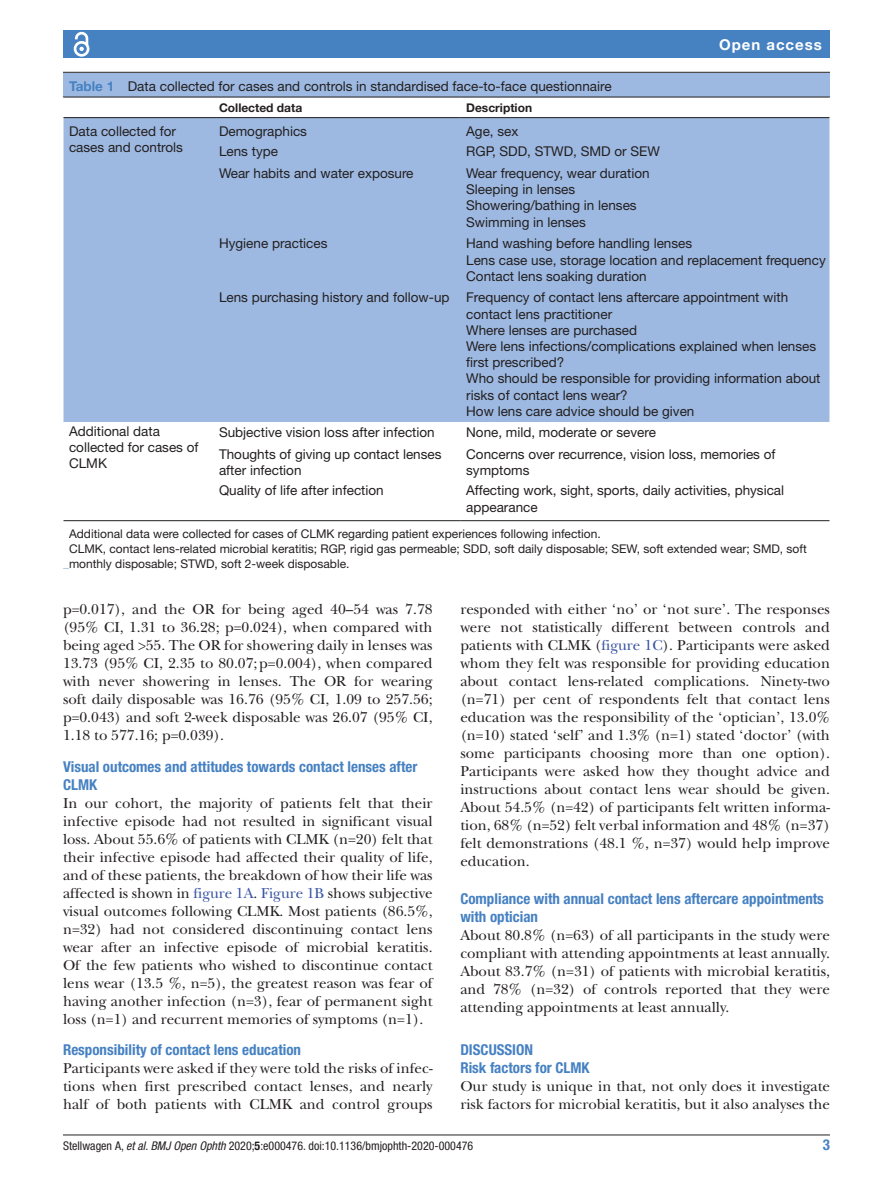
<style>
.page{position:relative;width:893px;height:1191px;background:#fff}
.page>*{position:absolute;margin:0;border:0;box-sizing:border-box;transform-origin:0 0}
.t1{font:15px/18px "New Baskerville";color:#231f20;text-align:justify}
.t2{font:700 condensed 15px/18px "Helvetica Neue LT Std";color:#4681c2}
.t3{font:700 15px "Helvetica Neue LT Std";letter-spacing:.065em;color:#fff}
.t4{font:13.5px/16.2px "Helvetica Neue LT Std";color:#231f20}
.t5{font:12px/15px "Helvetica Neue LT Std";color:#231f20}
.t6{font:condensed 12px "Helvetica Neue LT Std";color:#231f20}
.t7{font:700 12px "Helvetica Neue LT Std";color:#231f20}
.s1{font-weight:700;color:#4681c2}
.s2{color:#3853a3}
.s3{font-style:italic}
.s4{font-weight:700}
</style>
<div class="page">
<hr style="left:63px;top:1134px;width:767px;height:1px;background:#231f20">
<div style="left:63px;top:31px;width:767px;height:27px;background:#4681c2"></div>
<svg style="left:73px;top:31px;width:17px;height:26px"></svg>
<div style="left:63px;top:73px;width:767px;height:495px;background:#9db9e1"></div>
<hr style="left:63px;top:72px;width:767px;height:1px;background:#231f20">
<div style="left:64px;top:98px;width:766px;height:470px;background:#fff"></div>
<svg style="left:64px;top:118px;width:766px;height:304px"></svg>
<hr style="left:63px;top:97px;width:150px;height:1px;background:#231f20">
<hr style="left:63px;top:117px;width:150px;height:1px;background:#231f20">
<hr style="left:213px;top:97px;width:247px;height:1px;background:#231f20">
<hr style="left:213px;top:117px;width:247px;height:1px;background:#231f20">
<hr style="left:460px;top:97px;width:370px;height:1px;background:#231f20">
<hr style="left:460px;top:117px;width:370px;height:1px;background:#231f20">
<hr style="left:213px;top:520px;width:247px;height:1px;background:#231f20">
<hr style="left:63px;top:520px;width:150px;height:1px;background:#231f20">
<hr style="left:460px;top:520px;width:370px;height:1px;background:#231f20">
<svg style="left:63px;top:97px;width:1px;height:65px"></svg>
<hr style="left:63px;top:162px;width:1px;height:71px;background:#fff">
<hr style="left:63px;top:233px;width:1px;height:54px;background:#fff">
<hr style="left:63px;top:287px;width:1px;height:135px;background:#fff">
<svg style="left:63px;top:422px;width:1px;height:21px"></svg>
<hr style="left:63px;top:443px;width:1px;height:38px;background:#fff">
<hr style="left:63px;top:481px;width:1px;height:39px;background:#fff">
<hr style="left:63px;top:520px;width:1px;height:48px;background:#fff">
<hr style="left:69px;top:537px;width:761px;height:2px;background:#fff">
<hr style="left:69px;top:567px;width:761px;height:2px;background:#fff">
<p class="t3" style="left:719px;top:35px;width:104px">Open access</p>
<p class="t4" style="left:69px;top:78px;width:544px"><span class="s1">Table 1</span> Data collected for cases and controls in standardised face-to-face questionnaire</p>
<p class="t7" style="left:219px;top:100px;width:85px">Collected data</p>
<p class="t7" style="left:466px;top:100px;width:67px">Description</p>
<p class="t4" style="left:69px;top:123px;width:116px">Data collected for cases and controls</p>
<p class="t4" style="left:219px;top:123px;width:90px">Demographics</p>
<p class="t4" style="left:466px;top:123px;width:54px">Age, sex</p>
<p class="t4" style="left:219px;top:143px;width:61px">Lens type</p>
<p class="t4" style="left:466px;top:143px;width:195px">RGP, SDD, STWD, SMD or SEW</p>
<p class="t4" style="left:219px;top:165px;width:196px">Wear habits and water exposure</p>
<p class="t4" style="left:466px;top:165px;width:185px">Wear frequency, wear duration<br>Sleeping in lenses<br>Showering/bathing in lenses<br>Swimming in lenses</p>
<p class="t4" style="left:219px;top:235px;width:110px">Hygiene practices</p>
<p class="t4" style="left:466px;top:235px;width:361px">Hand washing before handling lenses<br>Lens case use, storage location and replacement frequency<br>Contact lens soaking duration</p>
<p class="t4" style="left:466px;top:289px;width:356px;text-indent:-247px">Lens purchasing history and follow-up Frequency of contact lens aftercare appointment with contact lens practitioner<br>Where lenses are purchased<br>Were lens infections/complications explained when lenses first prescribed?<br>Who should be responsible for providing information about risks of contact lens wear?<br>How lens care advice should be given</p>
<p class="t4" style="left:69px;top:423px;width:131px">Additional data collected for cases of<br>CLMK</p>
<p class="t4" style="left:219px;top:424px;width:217px">Subjective vision loss after infection</p>
<p class="t4" style="left:466px;top:424px;width:191px">None, mild, moderate or severe</p>
<p class="t4" style="left:219px;top:446px;width:224px">Thoughts of giving up contact lenses after infection</p>
<p class="t4" style="left:466px;top:446px;width:311px">Concerns over recurrence, vision loss, memories of symptoms</p>
<p class="t4" style="left:219px;top:482px;width:166px">Quality of life after infection</p>
<p class="t4" style="left:466px;top:482px;width:320px">Affecting work, sight, sports, daily activities, physical appearance</p>
<p class="t5" style="left:69px;top:526px;width:739px">Additional data were collected for cases of CLMK regarding patient experiences following infection.<br>CLMK, contact lens-related microbial keratitis; RGP, rigid gas permeable; SDD, soft daily disposable; SEW, soft extended wear; SMD, soft monthly disposable; STWD, soft 2-week disposable.</p>
<p class="t1" style="left:63px;top:600px;width:371px">p=0.017), and the OR for being aged 40–54 was 7.78 (95% CI, 1.31 to 36.28; p=0.024), when compared with being aged &gt;55. The OR for showering daily in lenses was 13.73 (95% CI, 2.35 to 80.07;p=0.004), when compared with never showering in lenses. The OR for wearing soft daily disposable was 16.76 (95% CI, 1.09 to 257.56; p=0.043) and soft 2-week disposable was 26.07 (95% CI, 1.18 to 577.16; p=0.039).</p>
<p class="t2" style="left:63px;top:757px;width:356px">Visual outcomes and attitudes towards contact lenses after<br>CLMK</p>
<p class="t1" style="left:63px;top:794px;width:371px">In our cohort, the majority of patients felt that their infective episode had not resulted in significant visual loss. About 55.6% of patients with CLMK (n=20) felt that their infective episode had affected their quality of life, and of these patients, the breakdown of how their life was affected is shown in <span class="s2">figure 1A</span>. <span class="s2">Figure 1B</span> shows subjective visual outcomes following CLMK. Most patients (86.5%, n=32) had not considered discontinuing contact lens wear after an infective episode of microbial keratitis.<br>Of the few patients who wished to discontinue contact lens wear (13.5 %, n=5), the greatest reason was fear of having another infection (n=3), fear of permanent sight loss (n=1) and recurrent memories of symptoms (n=1).</p>
<p class="t2" style="left:63px;top:1040px;width:240px">Responsibility of contact lens education</p>
<p class="t1" style="left:63px;top:1059px;width:371px">Participants were asked if they were told the risks of infec&shy;tions when first prescribed contact lenses, and nearly half of both patients with CLMK and control groups</p>
<p class="t1" style="left:460px;top:600px;width:371px">responded with either ‘no’ or ‘not sure’. The responses were not statistically different between controls and patients with CLMK (<span class="s2">figure 1C</span>). Participants were asked whom they felt was responsible for providing education about contact lens-related complications. Ninety-two (n=71) per cent of respondents felt that contact lens education was the responsibility of the ‘optician’, 13.0% (n=10) stated ‘self’ and 1.3% (n=1) stated ‘doctor’ (with some participants choosing more than one option).<br>Participants were asked how they thought advice and instructions about contact lens wear should be given.<br>About 54.5% (n=42) of participants felt written informa&shy;tion, 68% (n=52) felt verbal information and 48% (n=37) felt demonstrations (48.1 %, n=37) would help improve education.</p>
<p class="t2" style="left:460px;top:889px;width:365px">Compliance with annual contact lens aftercare appointments with optician</p>
<p class="t1" style="left:460px;top:926px;width:371px">About 80.8% (n=63) of all participants in the study were compliant with attending appointments at least annually.<br>About 83.7% (n=31) of patients with microbial keratitis, and 78% (n=32) of controls reported that they were attending appointments at least annually.</p>
<p class="t2" style="left:460px;top:1040px;width:131px">DISCUSSION<br>Risk factors for CLMK</p>
<p class="t1" style="left:460px;top:1077px;width:371px">Our study is unique in that, not only does it investigate risk factors for microbial keratitis, but it also analyses the</p>
<p class="t6" style="left:63px;top:1138px;width:412px">Stellwagen A, <span class="s3">et al</span>. <span class="s3">BMJ Open Ophth</span> 2020;<span class="s4">5</span>:e000476. doi:10.1136/bmjophth-2020-000476</p>
<p class="t2" style="left:823px;top:1135px;width:9px">3</p>
</div>
